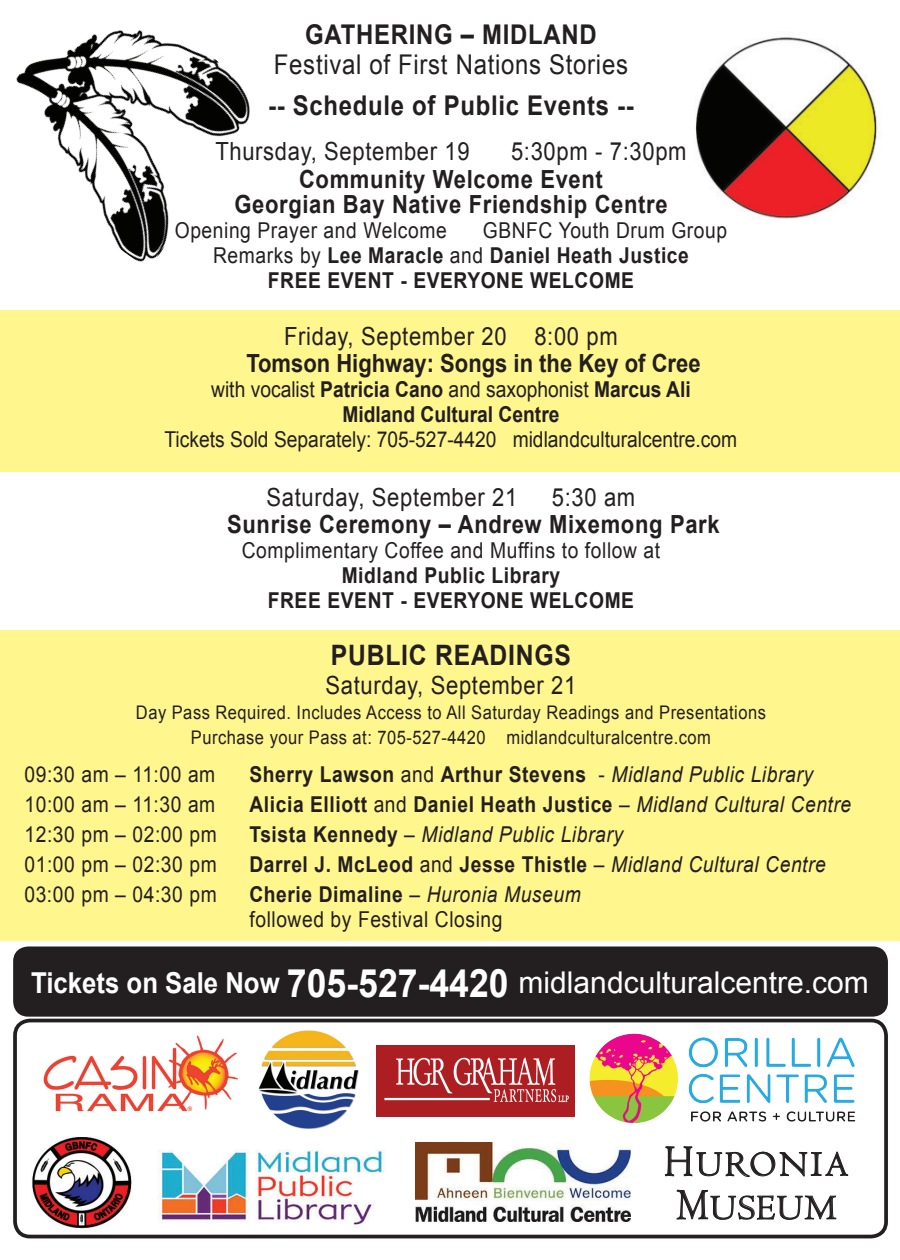
<style>
.page{position:relative;width:900px;height:1260px;background:#fff}
.page>*{position:absolute;margin:0;border:0;box-sizing:border-box;transform-origin:0 0}
.t1{font:36.25px/43.5px "Centaur";letter-spacing:.05em;color:#231f20;text-align:center}
.t2{font:30px "Arial";color:#fff}
.t3{font:700 28.12px "Arial";letter-spacing:.03em;color:#231f20;scale:.88 1}
.t4{font:700 27.25px "Arial";letter-spacing:.03em;color:#231f20;scale:.88 1}
.t5{font:27.25px "Arial";letter-spacing:.03em;color:#231f20;scale:.88 1}
.t6{font:25px "Arial";letter-spacing:.03em;color:#231f20;scale:.88 1}
.t7{font:700 25px/25px "Arial";letter-spacing:.03em;color:#231f20;text-align:center;scale:.88 1}
.t8{font:700 25px "Arial";color:#231f20;scale:.88 1}
.t9{font:700 21.88px/25px "Arial";letter-spacing:.03em;color:#231f20;text-align:center;scale:.88 1}
.t10{font:21.88px/25px "Arial";letter-spacing:.03em;color:#231f20;scale:.88 1}
.t11{font:700 21.88px/25px "Arial";color:#231f20;text-align:center;scale:.88 1}
.t12{font:21.88px "Arial";color:#231f20;scale:.88 1}
.t13{font:italic 21.88px "Arial";letter-spacing:.03em;color:#231f20;scale:.88 1}
.t14{font:18.75px/25px "Arial";letter-spacing:.03em;color:#231f20;text-align:center;scale:.88 1}
.s1{font-weight:400}
.s2{font-weight:400;font-style:italic}
.s3{font-weight:700;font-style:normal}
.s4{font-style:normal}
.s5{font-weight:700}
.s6{font-style:italic}
.s7{font-weight:700;font-size:28.88px}
.s8{font-weight:700;font-size:39.25px}
.s9{font-size:45.25px}
</style>
<div class="page">
<img style="left:695px;top:37px;width:183px;height:182px">
<div style="left:0;top:310px;width:900px;height:162px;background:#fff68d"></div>
<div style="left:0;top:630px;width:900px;height:311px;background:#fff68d"></div>
<img style="left:16px;top:30px;width:234px;height:232px">
<img style="left:32px;top:1137px;width:100px;height:92px">
<img style="left:158px;top:1149px;width:228px;height:77px">
<img style="left:416px;top:1142px;width:215px;height:80px">
<div style="left:13px;top:946px;width:875px;height:71px;background:#231f20;border-radius:15px"></div>
<img style="left:377px;top:1046px;width:198px;height:70px">
<img style="left:43px;top:1035px;width:194px;height:77px">
<img style="left:258px;top:1030px;width:101px;height:100px">
<img style="left:589px;top:1033px;width:267px;height:90px">
<svg style="left:665px;top:1121px;width:183px;height:99px"></svg>
<div style="left:13px;top:1019px;width:875px;height:219px;border:4px solid #231f20;border-radius:15px"></div>
<p class="t4" style="left:305px;top:16px;width:333px">GATHERING – MIDLAND</p>
<p class="t5" style="left:274px;top:46px;width:404px">Festival of First Nations Stories</p>
<p class="t4" style="left:268px;top:88px;width:417px">-- Schedule of Public Events --</p>
<p class="t6" style="left:215px;top:135px;width:291px">Thursday, September 19</p>
<p class="t6" style="left:511px;top:135px;width:201px">5:30pm - 7:30pm</p>
<p class="t7" style="left:234px;top:167px;width:494px">Community Welcome Event<br>Georgian Bay Native Friendship Centre</p>
<p class="t10" style="left:175px;top:218px;width:311px">Opening Prayer and Welcome</p>
<p class="t10" style="left:483px;top:218px;width:279px">GBNFC Youth Drum Group</p>
<p class="t9" style="left:213px;top:243px;width:542px"><span class="s1">Remarks by</span> Lee Maracle <span class="s1">and</span> Daniel Heath Justice</p>
<p class="t9" style="left:268px;top:268px;width:418px">FREE EVENT - EVERYONE WELCOME</p>
<p class="t6" style="left:284px;top:320px;width:381px">Friday, September 20 8:00 pm</p>
<p class="t8" style="left:246px;top:347px;width:518px">Tomson Highway: Songs in the Key of Cree</p>
<p class="t11" style="left:211px;top:378px;width:547px"><span class="s1">with vocalist</span> Patricia Cano <span class="s1">and saxophonist</span> Marcus Ali<br>Midland Cultural Centre</p>
<p class="t12" style="left:165px;top:425px;width:652px">Tickets Sold Separately: 705-527-4420 midlandculturalcentre.com</p>
<p class="t6" style="left:267px;top:481px;width:286px">Saturday, September 21</p>
<p class="t6" style="left:552px;top:481px;width:96px">5:30 am</p>
<p class="t7" style="left:227px;top:513px;width:561px">Sunrise Ceremony – Andrew Mixemong Park</p>
<p class="t10" style="left:242px;top:538px;width:477px">Complimentary Coffee and Muffins to follow at</p>
<p class="t9" style="left:268px;top:564px;width:418px">Midland Public Library<br>FREE EVENT - EVERYONE WELCOME</p>
<p class="t3" style="left:331px;top:637px;width:274px">PUBLIC READINGS</p>
<p class="t6" style="left:326px;top:669px;width:286px">Saturday, September 21</p>
<p class="t14" style="left:136px;top:700px;width:717px">Day Pass Required. Includes Access to All Saturday Readings and Presentations<br>Purchase your Pass at: 705-527-4420 midlandculturalcentre.com</p>
<p class="t10" style="left:24px;top:762px;width:218px">09:30 am – 11:00 am</p>
<p class="t9" style="left:249px;top:762px;width:642px">Sherry Lawson <span class="s1">and</span> Arthur Stevens <span class="s1">-</span> <span class="s2">Midland Public Library</span></p>
<p class="t10" style="left:24px;top:792px;width:218px">10:00 am – 11:30 am</p>
<p class="t9" style="left:249px;top:792px;width:685px">Alicia Elliott <span class="s1">and</span> Daniel Heath Justice <span class="s1">–</span> <span class="s2">Midland Cultural Centre</span></p>
<p class="t10" style="left:24px;top:822px;width:220px">12:30 pm – 02:00 pm</p>
<p class="t13" style="left:249px;top:820px;width:426px"><span class="s3">Tsista Kennedy</span> <span class="s4">–</span> Midland Public Library</p>
<p class="t10" style="left:24px;top:852px;width:220px">01:00 pm – 02:30 pm</p>
<p class="t9" style="left:249px;top:852px;width:657px">Darrel J. McLeod <span class="s1">and</span> Jesse Thistle <span class="s1">–</span> <span class="s2">Midland Cultural Centre</span></p>
<p class="t10" style="left:24px;top:882px;width:220px">03:00 pm – 04:30 pm</p>
<p class="t10" style="left:249px;top:882px;width:378px"><span class="s5">Cherie Dimaline</span> – <span class="s6">Huronia Museum </span>followed by Festival Closing</p>
<h2 class="t2" style="left:31px;top:963px;width:839px"><span class="s7">Tickets on Sale Now</span> <span class="s8">705-527-4420</span> midlandculturalcentre.com</h2>
<h1 class="t1" style="left:665px;top:1142px;width:185px"><span class="s9">H</span>URONIA<br><span class="s9">M</span>USEUM</h1>
</div>
